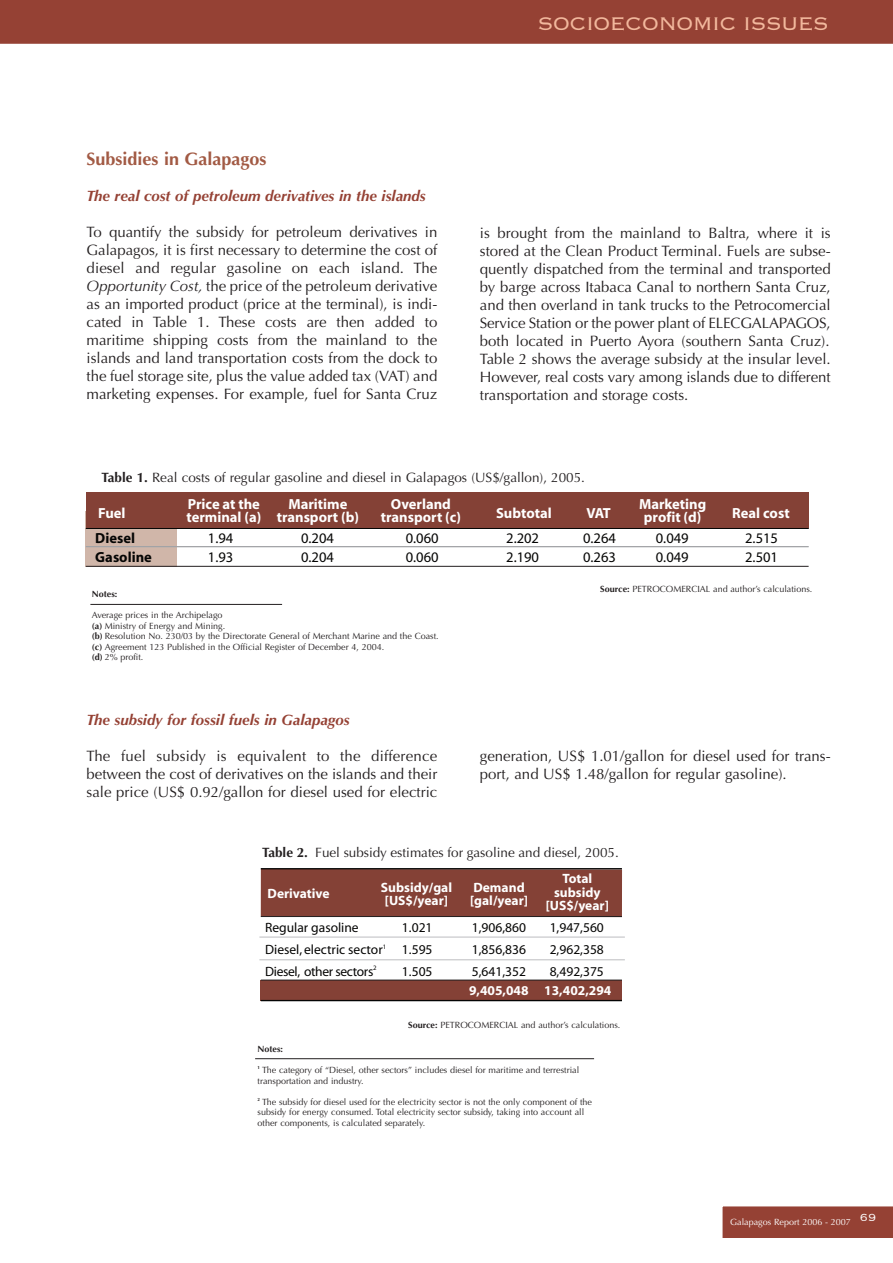
<style>
.page{position:relative;width:893px;height:1263px;background:#fff}
.page>*{position:absolute;margin:0;border:0;box-sizing:border-box;transform-origin:0 0}
.t1{font:300 24px "Copperplate";letter-spacing:-.03em;color:#f2b89d}
.t2{font:700 18px "Optima";color:#a25a44}
.t3{font:15px/18px "Optima";color:#231f20;text-align:justify}
.t4{font:italic 700 15px "Optima";color:#954134}
.t5{font:700 14.7px/12.9px "Myriad";color:#fff;text-align:center}
.t6{font:14.7px/19px "Myriad";color:#050504}
.t7{font:700 14.7px "Myriad";color:#050504}
.t8{font:13.5px "Optima";color:#231f20}
.t9{font:13.5px "Myriad";color:#050504}
.t10{font:700 13.5px/13.5px "Myriad";color:#fff}
.t11{font:13.5px "Myriad";letter-spacing:-.025em;color:#050504}
.t12{font:9px/10.5px "Optima";color:#231f20}
.t13{font:9px "Optima";color:#fff}
.t14{font:700 9px "Optima";color:#231f20}
.t15{font:700 4.5px "Optima";color:#231f20}
.s1{font-style:italic}
.s2{font-weight:700}
</style>
<div class="page">
<div style="left:0;top:0;width:893px;height:44px;background:#954134"></div>
<div style="left:722px;top:1206px;width:171px;height:32px;background:#954134"></div>
<div style="left:86px;top:511px;width:91px;height:56px;background:#d0b6a9"></div>
<div style="left:86px;top:492px;width:723px;height:36px;background:#844136"></div>
<hr style="left:86px;top:528px;width:723px;height:1px;background:#050504">
<hr style="left:86px;top:546px;width:723px;height:1px;background:#9d9fa2">
<hr style="left:86px;top:566px;width:723px;height:1px;background:#231f20">
<hr style="left:90px;top:604px;width:192px;height:1px;background:#231f20">
<div style="left:261px;top:980px;width:361px;height:21px;background:#844136"></div>
<div style="left:261px;top:869px;width:361px;height:47px;background:#844136"></div>
<hr style="left:259px;top:937px;width:366px;height:1px;background:#bcbdc0">
<hr style="left:259px;top:959px;width:366px;height:1px;background:#bcbdc0">
<hr style="left:261px;top:1000px;width:361px;height:1px;background:#050504">
<hr style="left:261px;top:868px;width:361px;height:1px;background:#050504">
<hr style="left:261px;top:979px;width:361px;height:1px;background:#231f20">
<hr style="left:261px;top:916px;width:361px;height:1px;background:#231f20">
<hr style="left:255px;top:1058px;width:339px;height:1px;background:#231f20">
<h1 class="t1" style="left:538px;top:8px;width:293px">SOCIOECONOMIC ISSUES</h1>
<p class="t2" style="left:87px;top:149px;width:182px">Subsidies in Galapagos</p>
<p class="t4" style="left:87px;top:187px;width:341px">The real cost of petroleum derivatives in the islands</p>
<p class="t3" style="left:87px;top:224px;width:352px">To quantify the subsidy for petroleum derivatives in Galapagos, it is first necessary to determine the cost of diesel and regular gasoline on each island. The <span class="s1">Opportunity Cost,</span> the price of the petroleum derivative as an imported product (price at the terminal), is indi&shy;cated in Table 1. These costs are then added to maritime shipping costs from the mainland to the islands and land transportation costs from the dock to the fuel storage site, plus the value added tax (VAT) and marketing expenses. For example, fuel for Santa Cruz</p>
<p class="t3" style="left:480px;top:224px;width:352px">is brought from the mainland to Baltra, where it is stored at the Clean Product Terminal. Fuels are subse&shy;quently dispatched from the terminal and transported by barge across Itabaca Canal to northern Santa Cruz, and then overland in tank trucks to the Petrocomercial Service Station or the power plant of ELECGALAPAGOS, both located in Puerto Ayora (southern Santa Cruz).<br>Table 2 shows the average subsidy at the insular level.<br>However, real costs vary among islands due to different transportation and storage costs.</p>
<p class="t8" style="left:102px;top:470px;width:485px"><span class="s2">Table 1.</span> Real costs of regular gasoline and diesel in Galapagos (US$/gallon), 2005.</p>
<p class="t5" style="left:196px;top:499px;width:65px">rice at the</p>
<p class="t5" style="left:105px;top:508px;width:22px">uel</p>
<p class="t5" style="left:192px;top:511px;width:71px">erminal (a)</p>
<p class="t5" style="left:282px;top:499px;width:78px">Maritime ransport (b)</p>
<p class="t5" style="left:386px;top:499px;width:76px">Overland ransport (c)</p>
<p class="t5" style="left:504px;top:508px;width:49px">ubtotal</p>
<p class="t5" style="left:586px;top:508px;width:26px">VAT</p>
<p class="t5" style="left:639px;top:499px;width:69px">Marketing profit (d)</p>
<p class="t5" style="left:732px;top:508px;width:59px">Real cost</p>
<p class="t7" style="left:95px;top:532px;width:41px">Diesel</p>
<p class="t6" style="left:208px;top:530px;width:27px">1.94</p>
<p class="t6" style="left:301px;top:530px;width:34px">0.204</p>
<p class="t6" style="left:406px;top:530px;width:34px">0.060</p>
<p class="t6" style="left:506px;top:530px;width:34px">2.202</p>
<p class="t6" style="left:208px;top:549px;width:27px">1.93</p>
<p class="t6" style="left:301px;top:549px;width:34px">0.204</p>
<p class="t6" style="left:406px;top:549px;width:34px">0.060</p>
<p class="t6" style="left:506px;top:549px;width:34px">2.190</p>
<p class="t6" style="left:591px;top:530px;width:27px">.264 .263</p>
<p class="t6" style="left:663px;top:530px;width:27px">.049 .049</p>
<p class="t6" style="left:753px;top:530px;width:27px">.515</p>
<p class="t7" style="left:95px;top:552px;width:58px">Gasoline</p>
<p class="t6" style="left:753px;top:549px;width:27px">.501</p>
<p class="t14" style="left:92px;top:589px;width:27px">Notes:</p>
<p class="t12" style="left:92px;top:610px;width:348px">Average prices in the Archipelago<br><span class="s2">(a)</span> Ministry of Energy and Mining.<br><span class="s2">(b)</span> Resolution No. 230/03 by the Directorate General of Merchant Marine and the Coast. <span class="s2">(c)</span> Agreement 123 Published in the Official Register of December 4, 2004.<br><span class="s2">(d)</span> 2% profit.</p>
<p class="t4" style="left:87px;top:711px;width:265px">The subsidy for fossil fuels in Galapagos</p>
<p class="t3" style="left:87px;top:747px;width:352px">The fuel subsidy is equivalent to the difference between the cost of derivatives on the islands and their sale price (US$ 0.92/gallon for diesel used for electric</p>
<p class="t12" style="left:600px;top:584px;width:214px"><span class="s2">Source:</span> PETROCOMERCIAL and author’s calculations.</p>
<p class="t3" style="left:480px;top:747px;width:352px">generation, US$ 1.01/gallon for diesel used for trans&shy;port, and US$ 1.48/gallon for regular gasoline).</p>
<p class="t8" style="left:262px;top:845px;width:358px"><span class="s2">Table 2.</span> Fuel subsidy estimates for gasoline and diesel, 2005.</p>
<p class="t10" style="left:268px;top:887px;width:64px">Derivative</p>
<p class="t10" style="left:381px;top:881px;width:73px">Subsidy/gal [US$/year]</p>
<p class="t10" style="left:470px;top:881px;width:60px">Demand [gal/year]</p>
<p class="t10" style="left:546px;top:873px;width:65px;text-align:center">Total subsidy [US$/year]</p>
<p class="t9" style="left:265px;top:922px;width:95px">Regular gasoline</p>
<p class="t9" style="left:402px;top:922px;width:32px">1.021</p>
<p class="t9" style="left:472px;top:922px;width:56px">1,906,860</p>
<p class="t9" style="left:550px;top:922px;width:56px">1,947,560</p>
<p class="t9" style="left:265px;top:944px;width:119px">Diesel, electric sector</p>
<p class="t9" style="left:402px;top:944px;width:32px">1.595</p>
<p class="t9" style="left:472px;top:944px;width:56px">1,856,836</p>
<p class="t9" style="left:550px;top:944px;width:56px">2,962,358</p>
<p class="t11" style="left:265px;top:966px;width:110px">Diesel, other sectors</p>
<p class="t9" style="left:402px;top:966px;width:32px">1.505</p>
<p class="t9" style="left:472px;top:966px;width:56px">5,641,352</p>
<p class="t9" style="left:550px;top:966px;width:56px">8,492,375</p>
<p class="t10" style="left:469px;top:985px;width:144px">9,405,048 13,402,294</p>
<p class="t12" style="left:408px;top:1020px;width:214px"><span class="s2">Source:</span> PETROCOMERCIAL and author’s calculations.</p>
<p class="t14" style="left:258px;top:1044px;width:27px">Notes:</p>
<p class="t15" style="left:258px;top:1065px;width:4px">1</p>
<p class="t12" style="left:258px;top:1065px;width:323px;text-indent:5px">The category of “Diesel, other sectors” includes diesel for maritime and terrestrial transportation and industry.</p>
<p class="t15" style="left:258px;top:1096px;width:4px">2</p>
<p class="t12" style="left:258px;top:1096px;width:336px;text-indent:5px">The subsidy for diesel used for the electricity sector is not the only component of the subsidy for energy consumed. Total electricity sector subsidy, taking into account all other components, is calculated separately.</p>
<p class="t13" style="left:730px;top:1217px;width:148px">Galapagos Report 2006 - 2007 <sup>69</sup></p>
</div>
